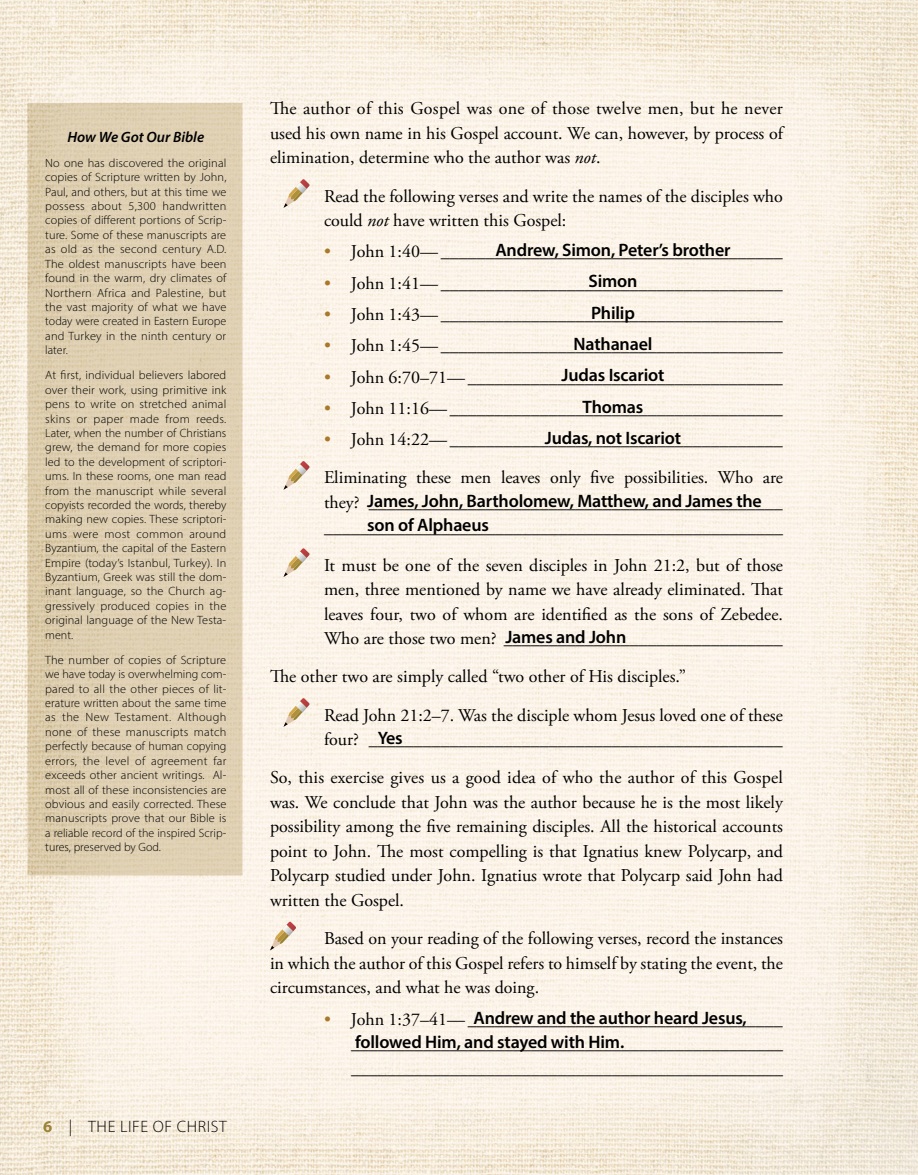
<style>
.page{position:relative;width:918px;height:1175px;background:#fff}
.page>*{position:absolute;margin:0;border:0;box-sizing:border-box;transform-origin:0 0}
.Body_Text2{font:18px/24.6px "Adobe Garamond Pro";color:#000;text-align:justify}
.Question{font:18px/24.6px "Adobe Garamond Pro";color:#000}
.Question-SUB{font:18px/24.6px "Adobe Garamond Pro";color:#000;text-align:justify}
.Answers2{font:600 18px "Myriad Pro";letter-spacing:-.01em;color:#000}
.t1{font:300 16.5px "Myriad Pro";letter-spacing:.04em;color:#000}
.Subhead{font:italic 600 15px "Myriad Pro";color:#000}
.Sidebar_Text{font:300 12px/14.4px "Myriad Pro";color:#000;text-align:justify}
.s1{font-weight:700;color:#9b8235}
.s2{font-style:italic}
.s3{color:#a97828}
</style>
<div class="page">
<img style="left:0;top:0;width:918px;height:1174px">
<div style="left:27px;top:102px;width:216px;height:774px;background:linear-gradient(to right,#dbccac,#e1d1b5);border:1px solid #fff"></div>
<svg style="left:284px;top:179px;width:26px;height:29px"></svg>
<svg style="left:284px;top:461px;width:26px;height:29px"></svg>
<svg style="left:284px;top:548px;width:26px;height:29px"></svg>
<svg style="left:284px;top:698px;width:26px;height:29px"></svg>
<svg style="left:270px;top:921px;width:26px;height:29px"></svg>
<p class="Subhead" style="left:67px;top:127px;width:138px">How We Got Our Bible</p>
<p class="Sidebar_Text" style="left:45px;top:155px;width:183px">No one has discovered the original copies of Scripture written by John, Paul, and others, but at this time we possess about 5,300 handwritten copies of different portions of Scrip&shy;ture. Some of these manuscripts are as old as the second century A.D.<br>The oldest manuscripts have been found in the warm, dry climates of Northern Africa and Palestine, but the vast majority of what we have today were created in Eastern Europe and Turkey in the ninth century or later.</p>
<p class="Sidebar_Text" style="left:45px;top:368px;width:183px">At first, individual believers labored over their work, using primitive ink pens to write on stretched animal skins or paper made from reeds.<br>Later, when the number of Christians grew, the demand for more copies led to the development of scriptori&shy;ums. In these rooms, one man read from the manuscript while several copyists recorded the words, thereby making new copies. These scriptori&shy;ums were most common around Byzantium, the capital of the Eastern Empire (today’s Istanbul, Turkey). In Byzantium, Greek was still the dom&shy;inant language, so the Church ag&shy;gressively produced copies in the original language of the New Testa&shy;ment.</p>
<p class="Sidebar_Text" style="left:45px;top:652px;width:183px">The number of copies of Scripture we have today is overwhelming com&shy;pared to all the other pieces of lit&shy;erature written about the same time as the New Testament. Although none of these manuscripts match perfectly because of human copying errors, the level of agreement far exceeds other ancient writings. Al&shy;most all of these inconsistencies are obvious and easily corrected. These manuscripts prove that our Bible is a reliable record of the inspired Scrip&shy;tures, preserved by God.</p>
<h2 class="t1" style="left:43px;top:1116px;width:185px"><span class="s1">6</span> | THE LIFE OF CHRIST</h2>
<p class="Body_Text2" style="left:270px;top:97px;width:515px">The author of this Gospel was one of those twelve men, but he never used his own name in his Gospel account. We can, however, by process of elimination, determine who the author was <span class="s2">not</span>.</p>
<p class="Question" style="left:324px;top:184px;width:461px">Read the following verses and write the names of the disciples who could <span class="s2">not</span> have written this Gospel:</p>
<p class="Question-SUB" style="left:324px;top:240px;width:460px"><span class="s3">•</span> John 1:40— ______________________________________</p>
<p class="Question-SUB" style="left:324px;top:271px;width:460px"><span class="s3">•</span> John 1:41— ______________________________________</p>
<p class="Question-SUB" style="left:324px;top:303px;width:460px"><span class="s3">•</span> John 1:43— ______________________________________</p>
<p class="Question-SUB" style="left:324px;top:334px;width:460px"><span class="s3">•</span> John 1:45— ______________________________________</p>
<p class="Question-SUB" style="left:324px;top:365px;width:460px"><span class="s3">•</span> John 6:70–71— ___________________________________</p>
<p class="Question-SUB" style="left:324px;top:397px;width:460px"><span class="s3">•</span> John 11:16— _____________________________________</p>
<p class="Question-SUB" style="left:324px;top:428px;width:460px"><span class="s3">•</span> John 14:22— _____________________________________</p>
<p class="Question" style="left:324px;top:466px;width:460px;text-align:justify">Eliminating these men leaves only five possibilities. Who are they? ______________________________________________ ___________________________________________________</p>
<p class="Question" style="left:324px;top:553px;width:461px;text-align:justify">It must be one of the seven disciples in John 21:2, but of those men, three mentioned by name we have already eliminated. That leaves four, two of whom are identified as the sons of Zebedee.<br>Who are those two men? _______________________________</p>
<p class="Body_Text2" style="left:270px;top:665px;width:418px">The other two are simply called “two other of His disciples.”</p>
<p class="Question" style="left:324px;top:703px;width:460px">Read John 21:2–7. Was the disciple whom Jesus loved one of these four? ______________________________________________</p>
<p class="Body_Text2" style="left:270px;top:765px;width:515px">So, this exercise gives us a good idea of who the author of this Gospel was. We conclude that John was the author because he is the most likely possibility among the five remaining disciples. All the historical accounts point to John. The most compelling is that Ignatius knew Polycarp, and Polycarp studied under John. Ignatius wrote that Polycarp said John had written the Gospel.</p>
<p class="Body_Text2" style="left:270px;top:926px;width:514px;text-indent:54px">Based on your reading of the following verses, record the instances in which the author of this Gospel refers to himself by stating the event, the circumstances, and what he was doing.</p>
<p class="Question-SUB" style="left:351px;top:1007px;width:433px;text-indent:-27px"><span class="s3">•</span> John 1:37–41— ___________________________________ ________________________________________________ ________________________________________________</p>
<p class="Answers2" style="left:495px;top:238px;width:237px">Andrew, Simon, Peter’s brother</p>
<p class="Answers2" style="left:589px;top:270px;width:50px">Simon</p>
<p class="Answers2" style="left:591px;top:301px;width:45px">Philip</p>
<p class="Answers2" style="left:574px;top:332px;width:80px">Nathanael</p>
<p class="Answers2" style="left:562px;top:364px;width:104px">Judas Iscariot</p>
<p class="Answers2" style="left:583px;top:395px;width:62px">Thomas</p>
<p class="Answers2" style="left:545px;top:426px;width:138px">Judas, not Iscariot</p>
<p class="Answers2" style="left:367px;top:489px;width:396px">James, John, Bartholomew, Matthew, and James the</p>
<p class="Answers2" style="left:367px;top:513px;width:123px">son of Alphaeus</p>
<p class="Answers2" style="left:505px;top:625px;width:123px">James and John</p>
<p class="Answers2" style="left:378px;top:726px;width:27px">Yes</p>
<p class="Answers2" style="left:474px;top:1007px;width:275px">Andrew and the author heard Jesus,</p>
<p class="Answers2" style="left:355px;top:1031px;width:269px">followed Him, and stayed with Him.</p>
</div>
